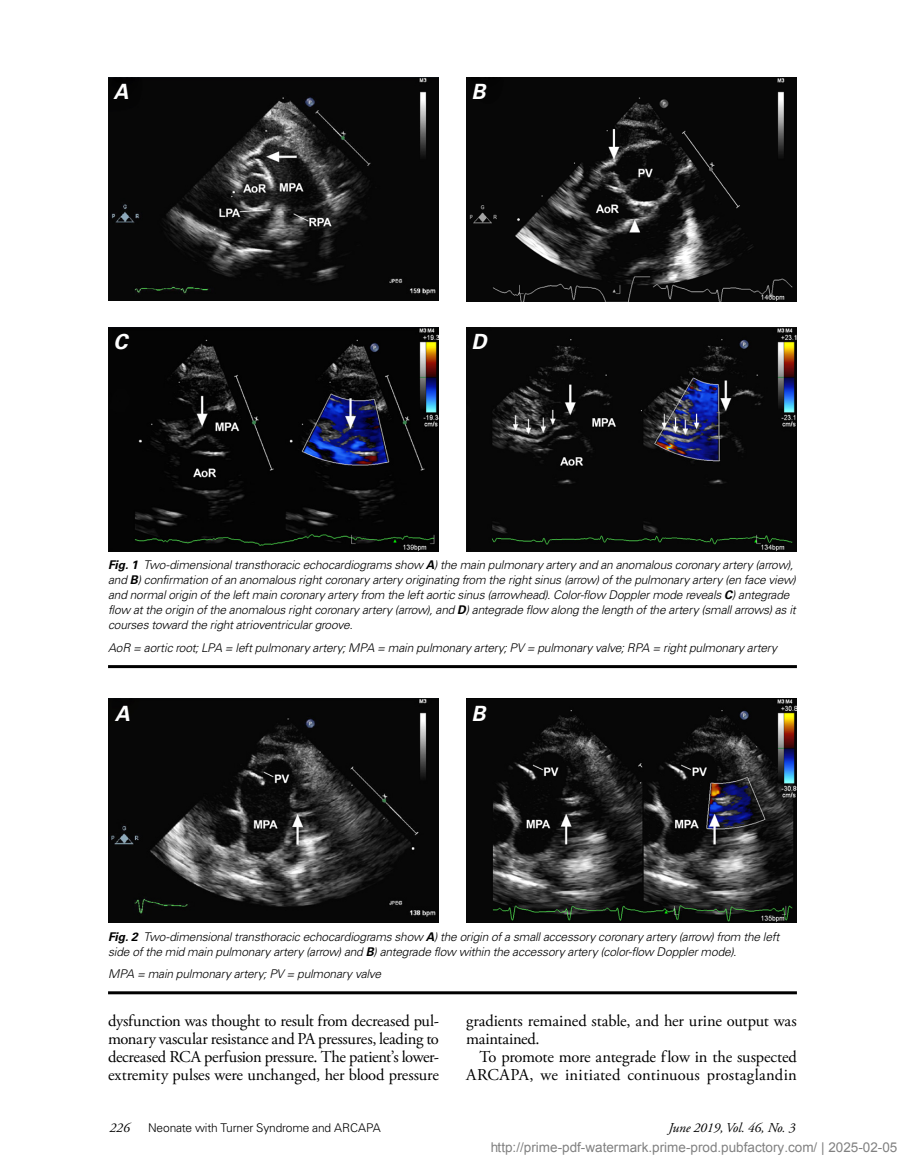
<style>
.page{position:relative;width:905px;height:1175px;background:#fff}
.page>*{position:absolute;margin:0;border:0;box-sizing:border-box;transform-origin:0 0}
.t1{font:italic 700 21px "Univers LT";color:#fff}
.t2{font:16.5px/18px "Adobe Garamond Pro";letter-spacing:-.005em;color:#000;text-align:justify}
.t3{font:13.5px "Arial";color:rgb(0 0 0/.5)}
.t4{font:italic 13.5px "Adobe Garamond";letter-spacing:-.01em;color:#000}
.t5{font:italic 300 12px/15px "Univers LT";letter-spacing:-.015em;color:#000}
.t6{font:300 12px "Univers LT";letter-spacing:-.015em;color:#000}
.s1{font-weight:700}
</style>
<div class="page">
<hr style="left:108px;top:665px;width:688px;height:3px;background:#000">
<hr style="left:108px;top:991px;width:688px;height:3px;background:#000">
<img style="left:108px;top:78px;width:331px;height:223px">
<img style="left:466px;top:78px;width:331px;height:223px">
<img style="left:108px;top:328px;width:331px;height:223px">
<img style="left:466px;top:328px;width:331px;height:223px">
<img style="left:108px;top:699px;width:331px;height:223px">
<img style="left:466px;top:699px;width:330px;height:223px">
<h1 class="t1" style="left:113px;top:79px;width:17px">A</h1>
<h1 class="t1" style="left:113px;top:329px;width:16px">C</h1>
<h1 class="t1" style="left:471px;top:79px;width:16px">B</h1>
<h1 class="t1" style="left:471px;top:329px;width:17px">D</h1>
<p class="t5" style="left:108px;top:557px;width:689px"><span class="s1">Fig. 1</span> Two-dimensional transthoracic echocardiograms show <span class="s1">A</span>) the main pulmonary artery and an anomalous coronary artery (arrow), and <span class="s1">B</span>) confirmation of an anomalous right coronary artery originating from the right sinus (arrow) of the pulmonary artery (en face view) and normal origin of the left main coronary artery from the left aortic sinus (arrowhead). Color-flow Doppler mode reveals <span class="s1">C</span>) antegrade flow at the origin of the anomalous right coronary artery (arrow), and <span class="s1">D</span>) antegrade flow along the length of the artery (small arrows) as it courses toward the right atrioventricular groove.</p>
<p class="t5" style="left:108px;top:640px;width:670px">AoR = aortic root; LPA = left pulmonary artery; MPA = main pulmonary artery; PV = pulmonary valve; RPA = right pulmonary artery</p>
<h1 class="t1" style="left:115px;top:701px;width:17px">A</h1>
<h1 class="t1" style="left:471px;top:701px;width:16px">B</h1>
<p class="t5" style="left:108px;top:928px;width:672px"><span class="s1">Fig. 2</span> Two-dimensional transthoracic echocardiograms show <span class="s1">A</span>) the origin of a small accessory coronary artery (arrow) from the left side of the mid main pulmonary artery (arrow) and <span class="s1">B</span>) antegrade flow within the accessory artery (color-flow Doppler mode).</p>
<p class="t5" style="left:108px;top:966px;width:274px">MPA = main pulmonary artery; PV = pulmonary valve</p>
<h2 class="t2" style="left:108px;top:1012px;width:332px">dysfunction was thought to result from decreased pul&shy;monary vascular resistance and PA pressures, leading to decreased RCA perfusion pressure. The patient’s lower&shy;extremity pulses were unchanged, her blood pressure</h2>
<h2 class="t2" style="left:466px;top:1012px;width:332px">gradients remained stable, and her urine output was maintained.</h2>
<h2 class="t2" style="left:466px;top:1048px;width:332px;text-align:right">To promote more antegrade flow in the suspected<br>ARCAPA, we initiated continuous prostaglandin</h2>
<p class="t4" style="left:110px;top:1120px;width:22px">226</p>
<p class="t6" style="left:148px;top:1120px;width:234px">Neonate with Turner Syndrome and ARCAPA</p>
<p class="t4" style="left:668px;top:1120px;width:128px">June 2019, Vol. 46, No. 3</p>
<p class="t3" style="left:490px;top:1140px;width:409px">http://prime-pdf-watermark.prime-prod.pubfactory.com/ | 2025-02-05</p>
</div>
